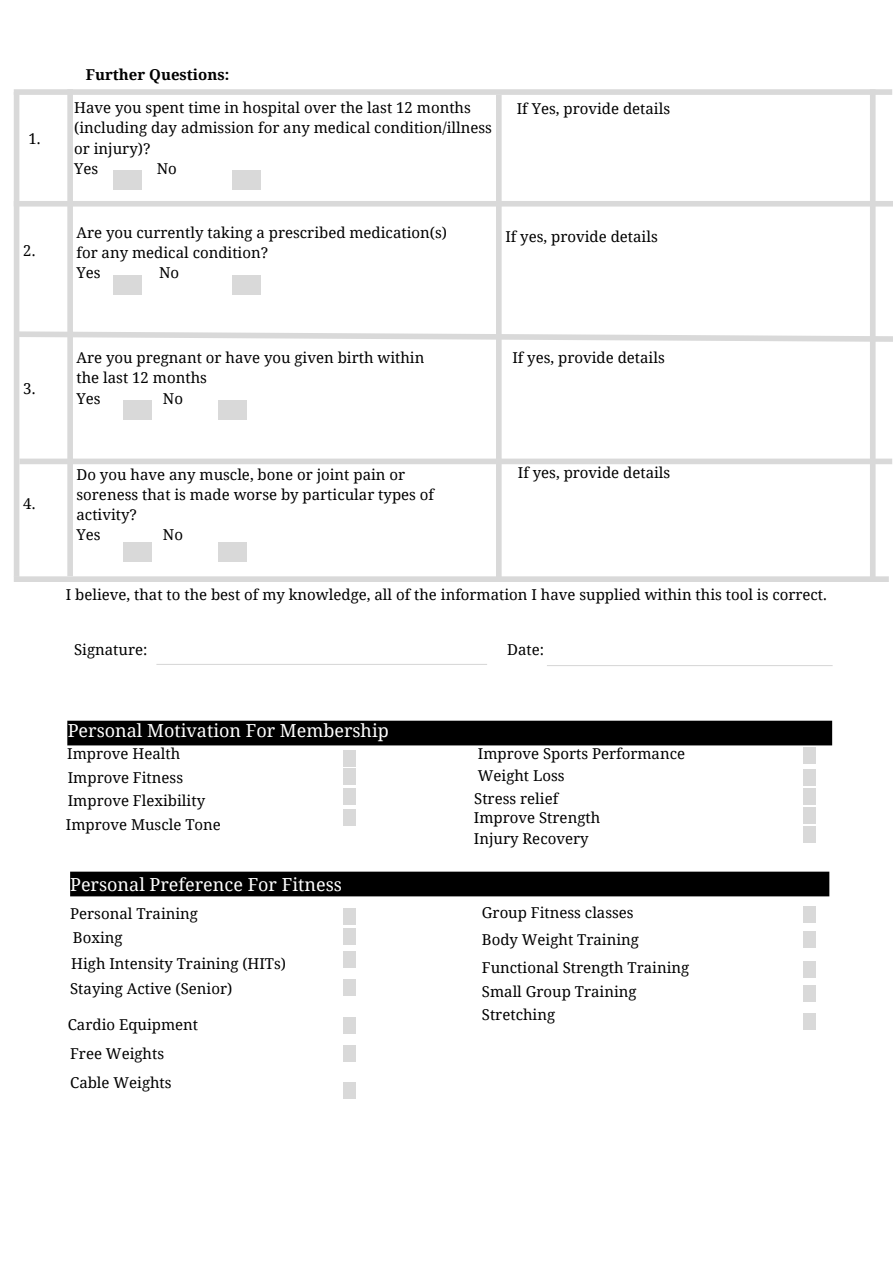
<style>
.page{position:relative;width:893px;height:1264px;background:#fff}
.page>*{position:absolute;margin:0;border:0;box-sizing:border-box;transform-origin:0 0}
.t1{font:18px "Noto Serif";color:#fff}
.t2{font:15px/20.2px "Noto Serif";color:#000}
.t3{font:700 15px "Noto Serif";color:#000}
</style>
<div class="page">
<div style="left:14px;top:89px;width:878px;height:6px;background:#d9d9d9"></div>
<div style="left:233px;top:171px;width:28px;height:19px;background:#d9d9d9"></div>
<div style="left:113px;top:171px;width:29px;height:19px;background:#d9d9d9"></div>
<div style="left:67px;top:89px;width:6px;height:487px;background:#d9d9d9"></div>
<div style="left:14px;top:201px;width:878px;height:5px;background:#d9d9d9"></div>
<div style="left:496px;top:95px;width:5px;height:487px;background:#d9d9d9"></div>
<div style="left:233px;top:275px;width:28px;height:19px;background:#d9d9d9"></div>
<div style="left:113px;top:275px;width:29px;height:19px;background:#d9d9d9"></div>
<svg style="left:19px;top:328px;width:873px;height:17px"></svg>
<div style="left:123px;top:401px;width:28px;height:19px;background:#d9d9d9"></div>
<div style="left:218px;top:401px;width:28px;height:19px;background:#d9d9d9"></div>
<div style="left:19px;top:458px;width:873px;height:6px;background:#d9d9d9"></div>
<div style="left:218px;top:542px;width:28px;height:19px;background:#d9d9d9"></div>
<div style="left:123px;top:542px;width:28px;height:19px;background:#d9d9d9"></div>
<div style="left:14px;top:576px;width:874px;height:6px;background:#d9d9d9"></div>
<hr style="left:156px;top:664px;width:331px;height:1px;background:#d9d9d9">
<hr style="left:547px;top:665px;width:285px;height:1px;background:#d9d9d9">
<div style="left:67px;top:720px;width:765px;height:25px;background:#000"></div>
<div style="left:70px;top:871px;width:759px;height:25px;background:#000"></div>
<div style="left:343px;top:750px;width:12px;height:16px;background:#d9d9d9"></div>
<div style="left:343px;top:768px;width:12px;height:16px;background:#d9d9d9"></div>
<div style="left:343px;top:787px;width:12px;height:17px;background:#d9d9d9"></div>
<div style="left:343px;top:809px;width:12px;height:17px;background:#d9d9d9"></div>
<div style="left:803px;top:747px;width:12px;height:17px;background:#d9d9d9"></div>
<div style="left:803px;top:768px;width:12px;height:17px;background:#d9d9d9"></div>
<div style="left:803px;top:787px;width:12px;height:17px;background:#d9d9d9"></div>
<div style="left:803px;top:807px;width:12px;height:17px;background:#d9d9d9"></div>
<div style="left:803px;top:825px;width:12px;height:17px;background:#d9d9d9"></div>
<div style="left:343px;top:908px;width:12px;height:17px;background:#d9d9d9"></div>
<div style="left:343px;top:927px;width:12px;height:17px;background:#d9d9d9"></div>
<div style="left:343px;top:951px;width:12px;height:17px;background:#d9d9d9"></div>
<div style="left:343px;top:978px;width:12px;height:17px;background:#d9d9d9"></div>
<div style="left:343px;top:1017px;width:12px;height:17px;background:#d9d9d9"></div>
<div style="left:343px;top:1045px;width:12px;height:16px;background:#d9d9d9"></div>
<div style="left:343px;top:1082px;width:12px;height:17px;background:#d9d9d9"></div>
<div style="left:803px;top:931px;width:12px;height:16px;background:#d9d9d9"></div>
<div style="left:803px;top:1013px;width:12px;height:17px;background:#d9d9d9"></div>
<div style="left:803px;top:961px;width:12px;height:17px;background:#d9d9d9"></div>
<div style="left:803px;top:984px;width:12px;height:17px;background:#d9d9d9"></div>
<div style="left:803px;top:905px;width:12px;height:17px;background:#d9d9d9"></div>
<div style="left:869px;top:89px;width:6px;height:491px;background:#d9d9d9"></div>
<div style="left:14px;top:92px;width:5px;height:484px;background:#d9d9d9"></div>
<p class="t2" style="left:28px;top:128px;width:14px">1.</p>
<p class="t2" style="left:23px;top:240px;width:14px">2.</p>
<p class="t3" style="left:86px;top:64px;width:145px">Further Questions:</p>
<p class="t2" style="left:74px;top:97px;width:419px">Have you spent time in hospital over the last 12 months (including day admission for any medical condition/illness or injury)?<br>Yes</p>
<p class="t2" style="left:157px;top:158px;width:22px">No</p>
<p class="t2" style="left:516px;top:98px;width:155px">If Yes, provide details</p>
<p class="t2" style="left:76px;top:222px;width:372px">Are you currently taking a prescribed medication(s) for any medical condition?<br>Yes</p>
<p class="t2" style="left:159px;top:262px;width:22px">No</p>
<p class="t2" style="left:505px;top:226px;width:154px">If yes, provide details</p>
<p class="t2" style="left:23px;top:378px;width:14px">3.</p>
<p class="t2" style="left:23px;top:493px;width:14px">4.</p>
<p class="t2" style="left:76px;top:347px;width:349px">Are you pregnant or have you given birth within the last 12 months<br>Yes</p>
<p class="t2" style="left:163px;top:388px;width:22px">No</p>
<p class="t2" style="left:76px;top:463px;width:359px">Do you have any muscle, bone or joint pain or soreness that is made worse by particular types of activity?<br>Yes</p>
<p class="t2" style="left:163px;top:524px;width:22px">No</p>
<p class="t2" style="left:512px;top:347px;width:154px">If yes, provide details</p>
<p class="t2" style="left:518px;top:462px;width:154px">If yes, provide details</p>
<p class="t2" style="left:66px;top:584px;width:762px">I believe, that to the best of my knowledge, all of the information I have supplied within this tool is correct.</p>
<p class="t2" style="left:74px;top:638px;width:75px">Signature:</p>
<p class="t2" style="left:507px;top:638px;width:38px">Date:</p>
<p class="t1" style="left:68px;top:718px;width:322px">Personal Motivation For Membership</p>
<p class="t2" style="left:67px;top:741px;width:117px;line-height:23.4px">Improve Health<br>Improve Fitness</p>
<p class="t2" style="left:68px;top:790px;width:139px">Improve Flexibility</p>
<p class="t2" style="left:66px;top:813px;width:156px">Improve Muscle Tone</p>
<p class="t1" style="left:70px;top:871px;width:273px">Personal Preference For Fitness</p>
<p class="t2" style="left:70px;top:903px;width:129px">Personal Training</p>
<p class="t2" style="left:73px;top:926px;width:51px">Boxing</p>
<p class="t2" style="left:70px;top:978px;width:164px">Staying Active (Senior)</p>
<p class="t2" style="left:71px;top:952px;width:216px">High Intensity Training (HITs)</p>
<p class="t2" style="left:68px;top:1013px;width:132px">Cardio Equipment</p>
<p class="t2" style="left:70px;top:1042px;width:95px">Free Weights</p>
<p class="t2" style="left:70px;top:1071px;width:103px">Cable Weights</p>
<p class="t2" style="left:478px;top:743px;width:209px">Improve Sports Performance</p>
<p class="t2" style="left:474px;top:763px;width:92px;line-height:23.4px">Weight Loss<br>Stress relief</p>
<p class="t2" style="left:474px;top:807px;width:128px">Improve Strength</p>
<p class="t2" style="left:474px;top:828px;width:116px">Injury Recovery</p>
<p class="t2" style="left:482px;top:901px;width:153px">Group Fitness classes</p>
<p class="t2" style="left:482px;top:929px;width:158px">Body Weight Training</p>
<p class="t2" style="left:482px;top:957px;width:209px">Functional Strength Training</p>
<p class="t2" style="left:482px;top:979px;width:156px;line-height:23.4px">Small Group Training<br>Stretching</p>
</div>
